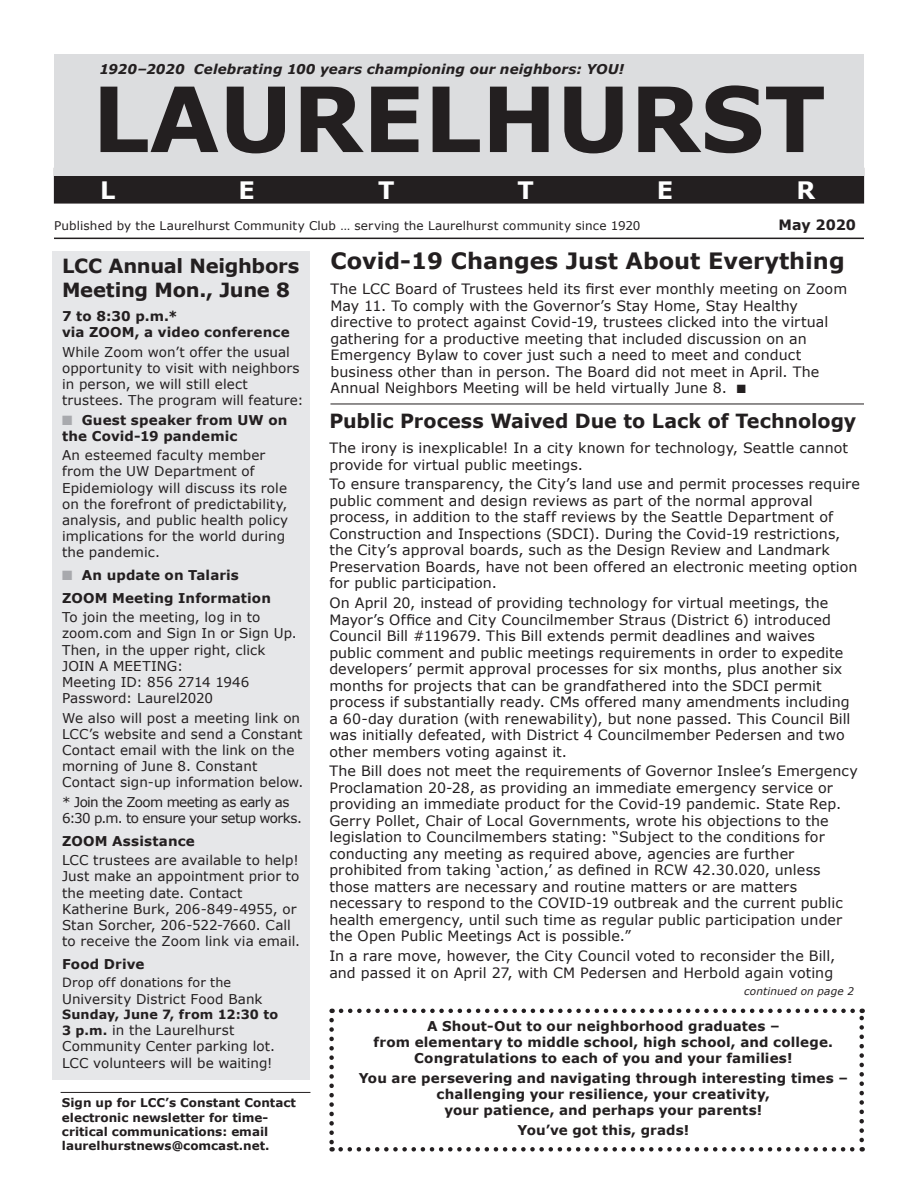
<style>
.page{position:relative;width:918px;height:1188px;background:#fff}
.page>*{position:absolute;margin:0;border:0;box-sizing:border-box;transform-origin:0 0}
.t1{font:700 90px "Verdana";color:#231f20}
.t2{font:700 24px "Verdana";color:#fff}
.Headline{font:700 22.5px "Verdana";color:#231f20}
.Subhead{font:700 19.5px/23.4px "Verdana";letter-spacing:-.01em;color:#231f20}
.Body_text{font:14.25px/16.5px "Verdana";letter-spacing:.005em;color:#231f20}
.Body_text-2{font:700 14.25px "Verdana";letter-spacing:.005em;color:#231f20}
.Body_text-3{font:13.5px/16.2px "Verdana";letter-spacing:.005em;color:#231f20}
.Body_text-4{font:700 13.5px/16.2px "Verdana";letter-spacing:.01em;color:#231f20}
.Body_text-5{font:13.5px/16.2px "Verdana";letter-spacing:-.04em;color:#231f20}
.t3{font:italic 700 13.5px "Verdana";letter-spacing:.005em;color:#231f20}
.Body_text-6{font:700 12.75px "Verdana";letter-spacing:.01em;color:#231f20}
.Body_text-7{font:12.75px "Verdana";letter-spacing:.01em;color:#231f20}
.Subhead-2{font:700 12px/14.4px "Verdana";color:#231f20}
.Body_text-8{font:12px "Verdana";letter-spacing:.01em;color:#231f20}
.Body_text-9{font:italic 10.5px "Verdana";letter-spacing:.015em;color:#231f20}
.s1{color:#a8a9ad}
.s2{font-weight:700;font-size:12.75px}
</style>
<div class="page">
<hr style="left:54px;top:238px;width:810px;height:1px;background:#231f20">
<div style="left:54px;top:168px;width:810px;height:35px;background:#231f20"></div>
<div style="left:54px;top:55px;width:810px;height:121px;background:#dcdddf"></div>
<svg style="left:329px;top:1020px;width:5px;height:132px"></svg>
<svg style="left:341px;top:1147px;width:522px;height:5px"></svg>
<svg style="left:859px;top:1009px;width:5px;height:131px"></svg>
<svg style="left:332px;top:1009px;width:521px;height:4px"></svg>
<hr style="left:330px;top:404px;width:534px;height:1px;background:#231f20">
<div style="left:52px;top:252px;width:258px;height:828px;background:#e6e7e9"></div>
<hr style="left:61px;top:1092px;width:249px;height:1px;background:#231f20">
<p class="t3" style="left:100px;top:60px;width:526px">1920–2020 Celebrating 100 years championing our neighbors: YOU!</p>
<p class="t1" style="left:92px;top:56px;width:735px">LAURELHURST</p>
<p class="t2" style="left:100px;top:173px;width:17px">L</p>
<p class="t2" style="left:239px;top:173px;width:18px">E</p>
<p class="t2" style="left:378px;top:173px;width:18px">T</p>
<p class="t2" style="left:518px;top:173px;width:18px">T</p>
<p class="t2" style="left:657px;top:173px;width:18px">E</p>
<p class="t2" style="left:797px;top:173px;width:20px">R</p>
<p class="Body_text-8" style="left:54px;top:218px;width:588px">Published by the Laurelhurst Community Club … serving the Laurelhurst community since 1920</p>
<p class="Body_text-2" style="left:779px;top:215px;width:79px">May 2020</p>
<p class="Headline" style="left:330px;top:245px;width:516px">Covid-19 Changes Just About Everything</p>
<p class="Body_text" style="left:330px;top:281px;width:518px">The LCC Board of Trustees held its first ever monthly meeting on Zoom May 11. To comply with the Governor’s Stay Home, Stay Healthy directive to protect against Covid-19, trustees clicked into the virtual gathering for a productive meeting that included discussion on an Emergency Bylaw to cover just such a need to meet and conduct business other than in person. The Board did not meet in April. The Annual Neighbors Meeting will be held virtually June 8. ■</p>
<p class="Subhead" style="left:329px;top:408px;width:529px">Public Process Waived Due to Lack of Technology</p>
<p class="Body_text" style="left:329px;top:440px;width:520px">The irony is inexplicable! In a city known for technology, Seattle cannot provide for virtual public meetings.</p>
<p class="Body_text" style="left:329px;top:476px;width:532px">To ensure transparency, the City’s land use and permit processes require public comment and design reviews as part of the normal approval process, in addition to the staff reviews by the Seattle Department of Construction and Inspections (SDCI). During the Covid-19 restrictions, the City’s approval boards, such as the Design Review and Landmark Preservation Boards, have not been offered an electronic meeting option for public participation.</p>
<p class="Body_text" style="left:329px;top:595px;width:523px">On April 20, instead of providing technology for virtual meetings, the Mayor’s Office and City Councilmember Straus (District 6) introduced Council Bill #119679. This Bill extends permit deadlines and waives public comment and public meetings requirements in order to expedite developers’ permit approval processes for six months, plus another six months for projects that can be grandfathered into the SDCI permit process if substantially ready. CMs offered many amendments including a 60-day duration (with renewability), but none passed. This Council Bill was initially defeated, with District 4 Councilmember Pedersen and two other members voting against it.</p>
<p class="Body_text" style="left:329px;top:763px;width:530px">The Bill does not meet the requirements of Governor Inslee’s Emergency Proclamation 20-28, as providing an immediate emergency service or providing an immediate product for the Covid-19 pandemic. State Rep.<br>Gerry Pollet, Chair of Local Governments, wrote his objections to the legislation to Councilmembers stating: “Subject to the conditions for conducting any meeting as required above, agencies are further prohibited from taking ‘action,’ as defined in RCW 42.30.020, unless those matters are necessary and routine matters or are matters necessary to respond to the COVID-19 outbreak and the current public health emergency, until such time as regular public participation under the Open Public Meetings Act is possible.”</p>
<p class="Body_text" style="left:329px;top:948px;width:507px">In a rare move, however, the City Council voted to reconsider the Bill, and passed it on April 27, with CM Pedersen and Herbold again voting</p>
<p class="Subhead" style="left:62px;top:254px;width:239px">LCC Annual Neighbors<br>Meeting Mon., June 8</p>
<p class="Body_text-4" style="left:62px;top:308px;width:229px;line-height:15.8px">7 to 8:30 p.m.*<br>via ZOOM, a video conference</p>
<p class="Body_text-3" style="left:62px;top:343px;width:243px">While Zoom won’t offer the usual opportunity to visit with neighbors in person, we will still elect trustees. The program will feature:</p>
<p class="Body_text-4" style="left:62px;top:411px;width:227px"><span class="s1">■</span> Guest speaker from UW on the Covid-19 pandemic</p>
<p class="Body_text-3" style="left:62px;top:447px;width:228px">An esteemed faculty member from the UW Department of<br>Epidemiology will discuss its role on the forefront of predictability, analysis, and public health policy implications for the world during the pandemic.</p>
<p class="Body_text-4" style="left:62px;top:567px;width:178px"><span class="s1">■</span> An update on Talaris</p>
<p class="Body_text-4" style="left:62px;top:589px;width:210px">ZOOM Meeting Information</p>
<p class="Body_text-3" style="left:62px;top:609px;width:236px">To join the meeting, log in to zoom.com and Sign In or Sign Up.<br>Then, in the upper right, click<br>JOIN A MEETING:<br>Meeting ID: 856 2714 1946<br>Password: Laurel2020</p>
<p class="Body_text-3" style="left:62px;top:709px;width:243px">We also will post a meeting link on<br>LCC’s website and send a Constant<br>Contact email with the link on the morning of June 8. Constant<br>Contact sign-up information below.</p>
<p class="Body_text-5" style="left:62px;top:794px;width:241px">* Join the Zoom meeting as early as<br>6:30 p.m. to ensure your setup works.</p>
<p class="Body_text-4" style="left:62px;top:832px;width:134px">ZOOM Assistance</p>
<p class="Body_text-3" style="left:62px;top:852px;width:240px">LCC trustees are available to help!<br>Just make an appointment prior to the meeting date. Contact<br>Katherine Burk, 206-849-4955, or<br>Stan Sorcher, 206-522-7660. Call to receive the Zoom link via email.</p>
<p class="Body_text-4" style="left:62px;top:956px;width:84px">Food Drive</p>
<p class="Body_text-7" style="left:62px;top:974px;width:171px">Drop off donations for the</p>
<p class="Body_text-3" style="left:62px;top:990px;width:202px">University District Food Bank</p>
<p class="Body_text-6" style="left:62px;top:1005px;width:218px">Sunday, June 7, from 12:30 to</p>
<p class="Body_text-3" style="left:62px;top:1022px;width:215px"><span class="s2">3 p.m.</span> in the Laurelhurst<br>Community Center parking lot.<br>LCC volunteers will be waiting!</p>
<p class="Body_text-4" style="left:374px;top:1018px;width:461px;text-align:center">A Shout-Out to our neighborhood graduates –<br>from elementary to middle school, high school, and college.<br>Congratulations to each of you and your families!</p>
<p class="Body_text-4" style="left:359px;top:1069px;width:491px;text-align:center">You are persevering and navigating through interesting times – challenging your resilience, your creativity,<br>your patience, and perhaps your parents!</p>
<p class="Body_text-4" style="left:518px;top:1121px;width:173px">You’ve got this, grads!</p>
<p class="Body_text-9" style="left:744px;top:984px;width:112px">continued on page 2</p>
<p class="Subhead-2" style="left:62px;top:1095px;width:235px">Sign up for LCC’s Constant Contact electronic newsletter for time&shy;critical communications: email laurelhurstnews@comcast.net.</p>
</div>
